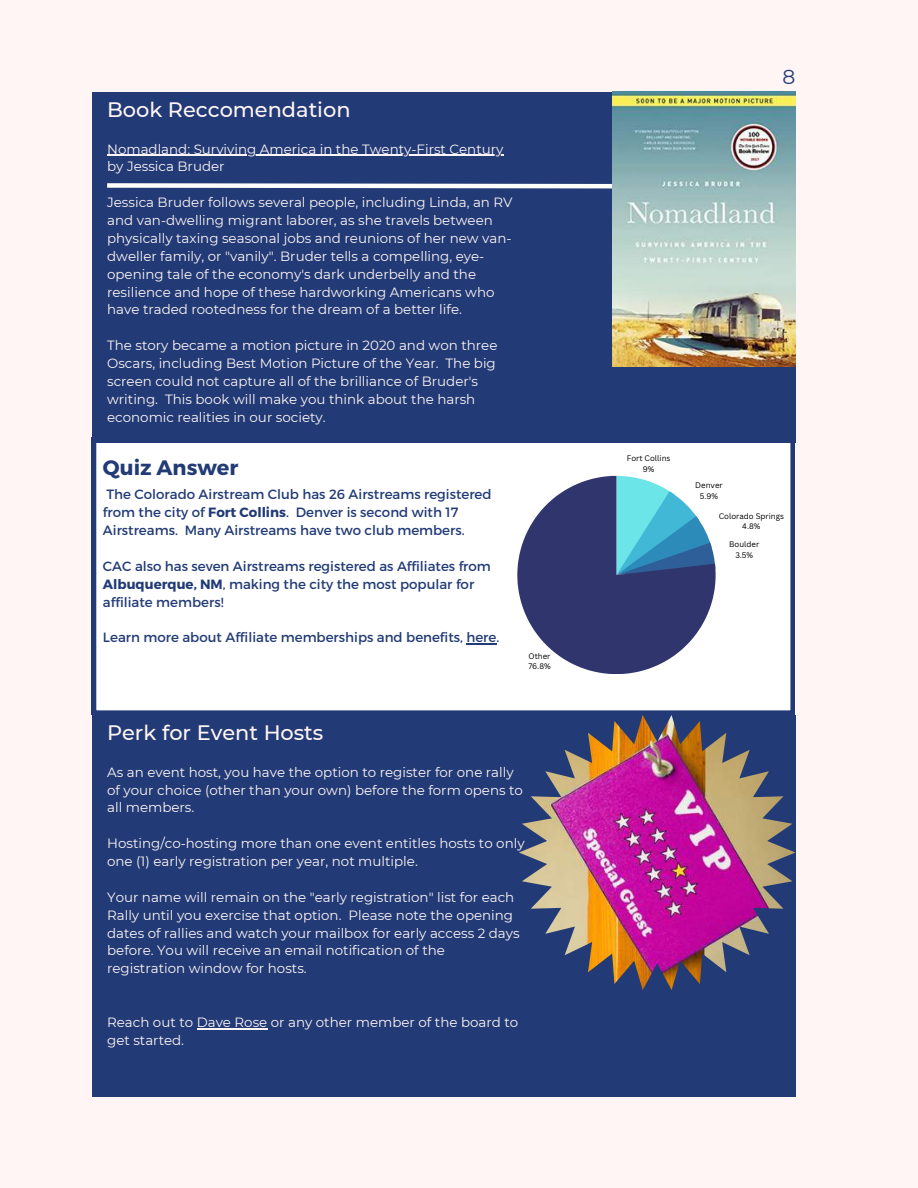
<style>
.page{position:relative;width:918px;height:1188px;background:#fff5f5}
.page>*{position:absolute;margin:0;border:0;box-sizing:border-box;transform-origin:0 0}
.t1{font:500 20.85px "Montserrat";color:#fff5f5}
.t2{font:700 20.85px "Montserrat";color:#223b76}
.t3{font:20.25px "Montserrat";color:#223b76}
.t4{font:13.35px/17.9px "Montserrat";color:#fff5f5}
.t5{font:13.35px/17.9px "Montserrat";color:#223b76}
.t6{font:7.8px/10.6px "Canva Sans";color:#000;text-align:center}
.s1{font-weight:700}
</style>
<div class="page">
<div style="left:92px;top:442px;width:703px;height:273px;background:#fff"></div>
<hr style="left:466px;top:643px;width:30px;height:1px;background:#223b76">
<div style="left:92px;top:92px;width:703px;height:350px;background:#223b76"></div>
<svg style="left:107px;top:183px;width:505px;height:6px;background:#c7cddc"></svg>
<hr style="left:107px;top:155px;width:396px;height:1px;background:#fff5f5">
<img style="left:612px;top:92px;width:184px;height:274px">
<div style="left:92px;top:715px;width:703px;height:381px;background:#223b76"></div>
<img style="left:519px;top:715px;width:276px;height:275px">
<hr style="left:197px;top:1028px;width:70px;height:1px;background:#fff5f5">
<svg style="left:517px;top:476px;width:199px;height:198px"></svg>
<h1 class="t1" style="left:107px;top:97px;width:245px">Book Reccomendation</h1>
<p class="t4" style="left:107px;top:140px;width:398px">Nomadland: Surviving America in the Twenty-First Century by Jessica Bruder</p>
<p class="t4" style="left:107px;top:193px;width:407px">Jessica Bruder follows several people, including Linda, an RV and van-dwelling migrant laborer, as she travels between physically taxing seasonal jobs and reunions of her new van&shy;dweller family, or "vanily". Bruder tells a compelling, eye&shy;opening tale of the economy's dark underbelly and the resilience and hope of these hardworking Americans who have traded rootedness for the dream of a better life.</p>
<p class="t4" style="left:107px;top:336px;width:392px">The story became a motion picture in 2020 and won three Oscars, including Best Motion Picture of the Year. The big screen could not capture all of the brilliance of Bruder's writing. This book will make you think about the harsh economic realities in our society.</p>
<h1 class="t2" style="left:103px;top:454px;width:137px">Quiz Answer</h1>
<p class="t5" style="left:103px;top:485px;width:390px">The Colorado Airstream Club has 26 Airstreams registered from the city of <span class="s1">Fort Collins</span>. Denver is second with 17<br>Airstreams. Many Airstreams have two club members.</p>
<p class="t5" style="left:103px;top:556px;width:389px">CAC also has seven Airstreams registered as Affiliates from<br><span class="s1">Albuquerque, NM</span>, making the city the most popular for affiliate members!</p>
<p class="t5" style="left:103px;top:628px;width:398px">Learn more about Affiliate memberships and benefits, here.</p>
<h1 class="t1" style="left:107px;top:720px;width:218px">Perk for Event Hosts</h1>
<p class="t6" style="left:528px;top:650px;width:24px;text-align:left">Other<br>76.8%</p>
<p class="t4" style="left:107px;top:763px;width:417px">As an event host, you have the option to register for one rally of your choice (other than your own) before the form opens to all members.</p>
<p class="t4" style="left:107px;top:835px;width:419px">Hosting/co-hosting more than one event entitles hosts to only one (1) early registration per year, not multiple.</p>
<p class="t4" style="left:107px;top:888px;width:414px">Your name will remain on the "early registration" list for each Rally until you exercise that option. Please note the opening dates of rallies and watch your mailbox for early access 2 days before. You will receive an email notification of the registration window for hosts.</p>
<p class="t4" style="left:107px;top:1013px;width:413px">Reach out to Dave Rose or any other member of the board to get started.</p>
<h2 class="t3" style="left:782px;top:65px;width:14px">8</h2>
<p class="t6" style="left:627px;top:453px;width:45px">Fort Collins<br>9%</p>
<p class="t6" style="left:695px;top:479px;width:29px">Denver<br>5.9%</p>
<p class="t6" style="left:719px;top:510px;width:67px">Colorado Springs<br>4.8%</p>
<p class="t6" style="left:729px;top:539px;width:32px">Boulder<br>3.5%</p>
</div>
